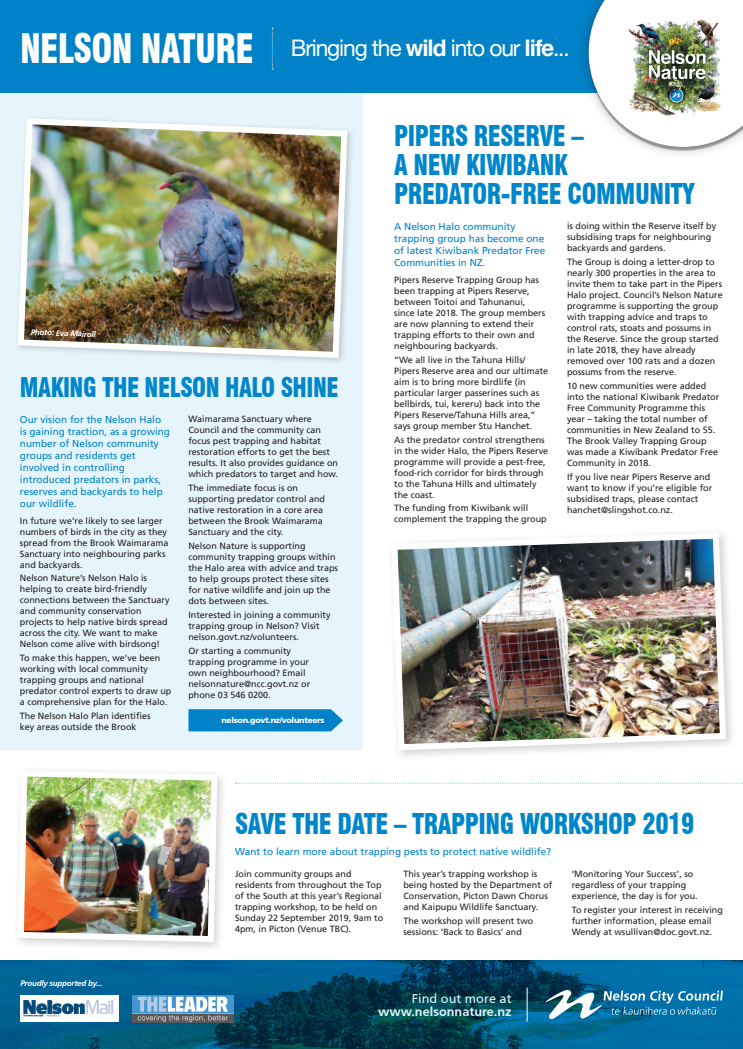
<style>
.page{position:relative;width:743px;height:1049px;background:#fff}
.page>*{position:absolute;margin:0;border:0;box-sizing:border-box;transform-origin:0 0}
.M_title{font:900 condensed 39.7px "Swiss 721 BT";letter-spacing:-.02em;color:#fff;scale:.89 1}
.M_title-2{font:900 condensed 28px/29px "Swiss 721 BT";letter-spacing:-.02em;color:#0086ca;scale:.89 1}
.M_title-3{font:900 condensed 26.5px "Swiss 721 BT";letter-spacing:-.02em;color:#0086ca;scale:.89 1}
.t1{font:22.8px "Helvetica Neue";letter-spacing:-.05em;color:#fff}
.body{font:700 12.7px/12.5px "Frutiger";color:#ddf2f9;text-align:right}
.intro_para{font:10px/12px "Frutiger LT";color:#0082c8}
.body-2{font:9px/11px "Frutiger LT";color:#231f20}
.Website_in_blue_arro{font:900 8.2px "Frutiger";letter-spacing:-.035em;color:#fff}
.t2{font:italic 700 8px "Frutiger";letter-spacing:-.03em;color:#fff}
.s1{font-family:"Helvetica";font-weight:700}
.s2{font-weight:400}
</style>
<div class="page">
<svg style="left:236px;top:783px;width:507px;height:1px"></svg>
<div style="left:0;top:93px;width:363px;height:657px;background:#e5f5fb"></div>
<div style="left:0;top:0;width:743px;height:93px;background:#0082c8"></div>
<img style="left:0;top:960px;width:743px;height:89px">
<svg style="left:545px;top:990px;width:178px;height:30px;background:#3a89af"></svg>
<svg style="left:272px;top:28px;width:1px;height:41px"></svg>
<img style="left:132px;top:995px;width:102px;height:27px">
<img style="left:20px;top:995px;width:98px;height:27px">
<hr style="left:526px;top:987px;width:1px;height:34px;background:#fff">
<div style="left:575px;top:0;width:168px;height:160px;background:#231f20;opacity:.4"></div>
<svg style="left:589px;top:0;width:154px;height:146px"></svg>
<img style="left:628px;top:20px;width:98px;height:97px">
<svg style="left:188px;top:709px;width:155px;height:22px;background:#0b87ca"></svg>
<img style="left:18px;top:118px;width:332px;height:243px">
<img style="left:397px;top:533px;width:332px;height:220px">
<div style="left:13px;top:765px;width:215px;height:188px;background:#231f20;opacity:.2"></div>
<img style="left:15px;top:767px;width:205px;height:178px">
<p class="M_title" style="left:20px;top:25px;width:264px">NELSON NATURE</p>
<p class="t1" style="left:291px;top:34px;width:280px">Bringing the <span class="s1">wild</span> into our <span class="s1">life</span>...</p>
<p class="M_title-2" style="left:394px;top:121px;width:339px">PIPERS RESERVE –<br>A NEW KIWIBANK<br>PREDATOR-FREE COMMUNITY</p>
<p class="t2" style="left:31px;top:327px;width:66px;rotate:2deg">Photo: Eva Mairoll</p>
<p class="M_title-3" style="left:20px;top:371px;width:360px">MAKING THE NELSON HALO SHINE</p>
<p class="intro_para" style="left:20px;top:413px;width:152px">Our vision for the Nelson Halo is gaining traction, as a growing number of Nelson community groups and residents get involved in controlling introduced predators in parks, reserves and backyards to help our wildlife.</p>
<p class="body-2" style="left:20px;top:515px;width:150px">In future we’re likely to see larger numbers of birds in the city as they spread from the Brook Waimarama<br>Sanctuary into neighbouring parks and backyards.</p>
<p class="body-2" style="left:20px;top:573px;width:151px">Nelson Nature’s Nelson Halo is helping to create bird-friendly connections between the Sanctuary and community conservation projects to help native birds spread across the city. We want to make<br>Nelson come alive with birdsong!</p>
<p class="body-2" style="left:20px;top:653px;width:153px">To make this happen, we’ve been working with local community trapping groups and national predator control experts to draw up a comprehensive plan for the Halo.</p>
<p class="body-2" style="left:20px;top:710px;width:132px">The Nelson Halo Plan identifies key areas outside the Brook</p>
<p class="body-2" style="left:188px;top:414px;width:151px">Waimarama Sanctuary where<br>Council and the community can focus pest trapping and habitat restoration efforts to get the best results. It also provides guidance on which predators to target and how.</p>
<p class="body-2" style="left:188px;top:482px;width:138px">The immediate focus is on supporting predator control and native restoration in a core area between the Brook Waimarama<br>Sanctuary and the city.</p>
<p class="body-2" style="left:188px;top:540px;width:151px">Nelson Nature is supporting community trapping groups within the Halo area with advice and traps to help groups protect these sites for native wildlife and join up the dots between sites.</p>
<p class="body-2" style="left:188px;top:609px;width:144px">Interested in joining a community trapping group in Nelson? Visit nelson.govt.nz/volunteers.</p>
<p class="body-2" style="left:188px;top:645px;width:123px">Or starting a community trapping programme in your own neighbourhood? Email nelsonnature@ncc.govt.nz or phone 03 546 0200.</p>
<p class="Website_in_blue_arro" style="left:221px;top:715px;width:105px">nelson.govt.nz/volunteers</p>
<p class="intro_para" style="left:394px;top:221px;width:153px">A Nelson Halo community trapping group has become one of latest Kiwibank Predator Free<br>Communities in NZ.</p>
<p class="body-2" style="left:394px;top:274px;width:153px">Pipers Reserve Trapping Group has been trapping at Pipers Reserve, between Toitoi and Tahunanui, since late 2018. The group members are now planning to extend their trapping efforts to their own and neighbouring backyards.</p>
<p class="body-2" style="left:394px;top:354px;width:156px">“We all live in the Tahuna Hills/ Pipers Reserve area and our ultimate aim is to bring more birdlife (in particular larger passerines such as bellbirds, tui, kereru) back into the Pipers Reserve/Tahuna Hills area,” says group member Stu Hanchet.</p>
<p class="body-2" style="left:394px;top:434px;width:156px">As the predator control strengthens in the wider Halo, the Pipers Reserve programme will provide a pest-free, food-rich corridor for birds through to the Tahuna Hills and ultimately the coast.</p>
<p class="body-2" style="left:394px;top:503px;width:154px">The funding from Kiwibank will complement the trapping the group</p>
<p class="body-2" style="left:567px;top:221px;width:151px">is doing within the Reserve itself by subsidising traps for neighbouring backyards and gardens.</p>
<p class="body-2" style="left:567px;top:257px;width:157px">The Group is doing a letter-drop to nearly 300 properties in the area to invite them to take part in the Pipers Halo project. Council’s Nelson Nature programme is supporting the group with trapping advice and traps to control rats, stoats and possums in the Reserve. Since the group started in late 2018, they have already removed over 100 rats and a dozen possums from the reserve.</p>
<p class="body-2" style="left:567px;top:380px;width:154px">10 new communities were added into the national Kiwibank Predator<br>Free Community Programme this year – taking the total number of communities in New Zealand to 55.<br>The Brook Valley Trapping Group was made a Kiwibank Predator Free<br>Community in 2018.</p>
<p class="body-2" style="left:567px;top:471px;width:147px">If you live near Pipers Reserve and want to know if you’re eligible for subsidised traps, please contact hanchet@slingshot.co.nz.</p>
<p class="t2" style="left:20px;top:978px;width:84px">Proudly supported by...</p>
<p class="M_title-2" style="left:235px;top:810px;width:517px">SAVE THE DATE – TRAPPING WORKSHOP 2019</p>
<p class="intro_para" style="left:235px;top:845px;width:318px">Want to learn more about trapping pests to protect native wildlife?</p>
<p class="body-2" style="left:235px;top:869px;width:150px">Join community groups and residents from throughout the Top of the South at this year’s Regional trapping workshop, to be held on<br>Sunday 22 September 2019, 9am to<br>4pm, in Picton (Venue TBC).</p>
<p class="body-2" style="left:403px;top:869px;width:151px">This year’s trapping workshop is being hosted by the Department of Conservation, Picton Dawn Chorus and Kaipupu Wildlife Sanctuary.</p>
<p class="body-2" style="left:571px;top:869px;width:128px">‘Monitoring Your Success’, so regardless of your trapping experience, the day is for you.</p>
<p class="body-2" style="left:571px;top:904px;width:153px">To register your interest in receiving further information, please email<br>Wendy at wsullivan@doc.govt.nz.</p>
<p class="body-2" style="left:403px;top:915px;width:132px">The workshop will present two sessions: ‘Back to Basics’ and</p>
<p class="body" style="left:378px;top:992px;width:135px"><span class="s2">Find out more at </span>www.nelsonnature.nz</p>
</div>
